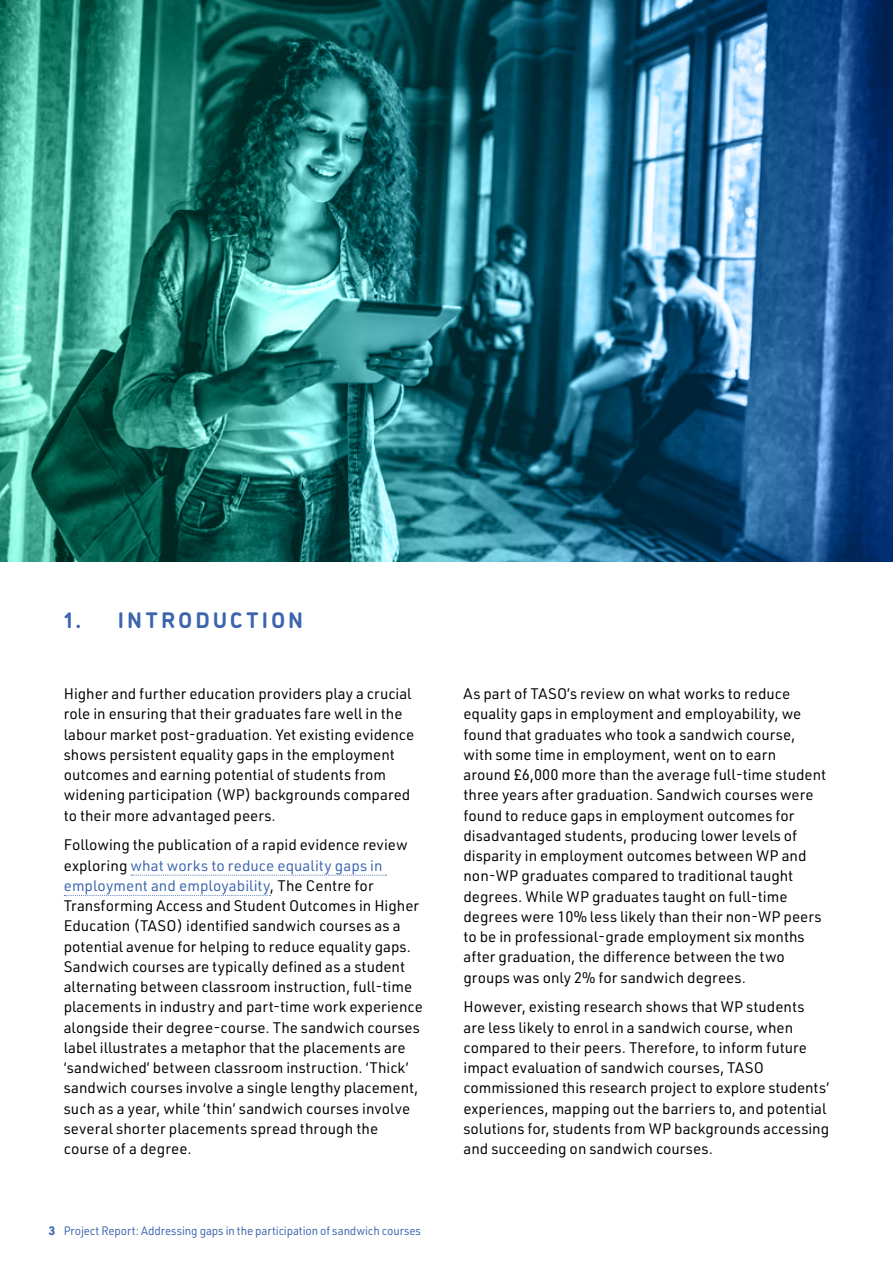
<style>
.page{position:relative;width:893px;height:1263px;background:#fff}
.page>*{position:absolute;margin:0;border:0;box-sizing:border-box;transform-origin:0 0}
.t1{font:700 22.5px "DI Nosaur";letter-spacing:.14em;color:#3d65ae}
.t2{font:15px/20.2px "URWDIN";color:#000}
.t3{font:12px "URWDIN";letter-spacing:-.01em;color:#3d65ae;scale:.95 1}
.s1{color:#3d65ae}
.s2{font-weight:700}
</style>
<div class="page">
<svg style="left:131px;top:875px;width:255px;height:1px"></svg>
<svg style="left:64px;top:895px;width:207px;height:1px"></svg>
<img style="left:0;top:0;width:893px;height:561px">
<h1 class="t1" style="left:64px;top:603px;width:241px">1. INTRODUCTION</h1>
<p class="t2" style="left:64px;top:683px;width:352px">Higher and further education providers play a crucial role in ensuring that their graduates fare well in the labour market post-graduation. Yet existing evidence shows persistent equality gaps in the employment outcomes and earning potential of students from widening participation (WP) backgrounds compared to their more advantaged peers.</p>
<p class="t2" style="left:64px;top:834px;width:361px">Following the publication of a rapid evidence review exploring <span class="s1">what works to reduce equality gaps in employment and employability</span>, The Centre for Transforming Access and Student Outcomes in Higher Education (TASO) identified sandwich courses as a potential avenue for helping to reduce equality gaps.<br>Sandwich courses are typically defined as a student alternating between classroom instruction, full-time placements in industry and part-time work experience alongside their degree-course. The sandwich courses label illustrates a metaphor that the placements are ‘sandwiched’ between classroom instruction. ‘Thick’ sandwich courses involve a single lengthy placement, such as a year, while ‘thin’ sandwich courses involve several shorter placements spread through the course of a degree.</p>
<p class="t3" style="left:49px;top:1222px;width:393px"><span class="s2">3</span> Project Report: Addressing gaps in the participation of sandwich courses</p>
<p class="t2" style="left:463px;top:683px;width:364px">As part of TASO’s review on what works to reduce equality gaps in employment and employability, we found that graduates who took a sandwich course, with some time in employment, went on to earn around £6,000 more than the average full-time student three years after graduation. Sandwich courses were found to reduce gaps in employment outcomes for disadvantaged students, producing lower levels of disparity in employment outcomes between WP and non-WP graduates compared to traditional taught degrees. While WP graduates taught on full-time degrees were 10% less likely than their non-WP peers to be in professional-grade employment six months after graduation, the difference between the two groups was only 2% for sandwich degrees.</p>
<p class="t2" style="left:463px;top:996px;width:367px">However, existing research shows that WP students are less likely to enrol in a sandwich course, when compared to their peers. Therefore, to inform future impact evaluation of sandwich courses, TASO commissioned this research project to explore students’ experiences, mapping out the barriers to, and potential solutions for, students from WP backgrounds accessing and succeeding on sandwich courses.</p>
</div>
